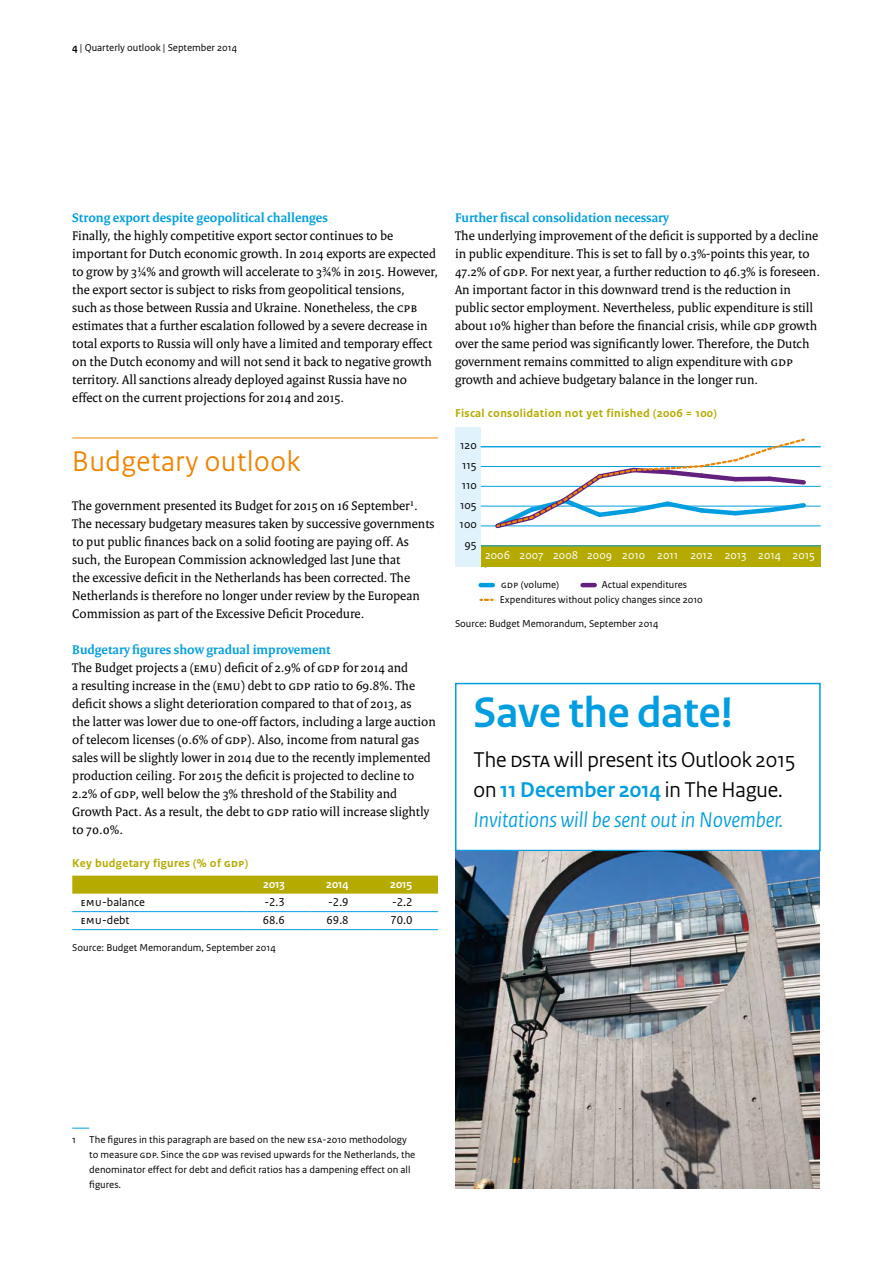
<style>
.page{position:relative;width:893px;height:1263px;background:#fff}
.page>*{position:absolute;margin:0;border:0;box-sizing:border-box;transform-origin:0 0}
.t1{font:700 45px "Rijksoverheid Sans Heading";color:#009ee0}
.t2{font:30px "Rijksoverheid Sans Heading";letter-spacing:.025em;color:#ef8400}
.t3{font:22.5px/30px "Rijksoverheid Sans Heading";color:#000}
.t4{font:13.5px/18px "Rijksoverheid Serif";color:#000}
.t5{font:700 13.5px "Rijksoverheid Serif";color:#009ee0}
.t6{font:700 12px "Rijksoverheid Sans Text";letter-spacing:.025em;color:#b5aa00}
.t7{font:12px "Rijksoverheid Sans Text";color:#000}
.t8{font:12px "Rijksoverheid Sans Text";color:#fff}
.t9{font:700 12px "Rijksoverheid Sans Heading";color:#fff}
.t10{font:10.5px/15px "Rijksoverheid Sans Text";color:#000}
.s1{font-weight:700}
.s2{font-weight:700;color:#009ee0}
.s3{font-style:italic;color:#009ee0}
</style>
<div class="page">
<hr style="left:72px;top:438px;width:366px;height:1px;background:#ef8400">
<div style="left:72px;top:876px;width:366px;height:18px;background:#b5aa00"></div>
<hr style="left:72px;top:911px;width:175px;height:1px;background:#009ee0">
<hr style="left:247px;top:911px;width:63px;height:1px;background:#009ee0">
<hr style="left:310px;top:911px;width:64px;height:1px;background:#009ee0">
<hr style="left:374px;top:911px;width:64px;height:1px;background:#009ee0">
<hr style="left:72px;top:929px;width:175px;height:1px;background:#009ee0">
<hr style="left:247px;top:929px;width:63px;height:1px;background:#009ee0">
<hr style="left:310px;top:929px;width:64px;height:1px;background:#009ee0">
<hr style="left:374px;top:929px;width:64px;height:1px;background:#009ee0">
<svg style="left:72px;top:1128px;width:17px;height:1px"></svg>
<div style="left:480px;top:546px;width:341px;height:21px;background:#b5aa00"></div>
<div style="left:455px;top:427px;width:25px;height:140px;background:#e0f2fb"></div>
<hr style="left:481px;top:466px;width:340px;height:1px;background:#009ee0">
<hr style="left:481px;top:546px;width:340px;height:1px;background:#009ee0">
<hr style="left:481px;top:526px;width:340px;height:1px;background:#009ee0">
<hr style="left:481px;top:506px;width:340px;height:1px;background:#009ee0">
<hr style="left:481px;top:486px;width:340px;height:1px;background:#009ee0">
<hr style="left:481px;top:446px;width:340px;height:1px;background:#009ee0">
<hr style="left:583px;top:583px;width:12px;height:4px;background:#64207e">
<hr style="left:481px;top:583px;width:12px;height:4px;background:#009ee0">
<svg style="left:480px;top:599px;width:13px;height:2px"></svg>
<svg style="left:492px;top:438px;width:317px;height:91px"></svg>
<div style="left:455px;top:683px;width:366px;height:168px;border:2px solid #009ee0"></div>
<img style="left:456px;top:851px;width:364px;height:337px">
<p class="t10" style="left:72px;top:40px;width:166px"><span class="s1">4</span> | Quarterly outlook | September 2014</p>
<p class="t5" style="left:72px;top:209px;width:257px">Strong export despite geopolitical challenges</p>
<p class="t4" style="left:72px;top:226px;width:367px">Finally, the highly competitive export sector continues to be important for Dutch economic growth. In 2014 exports are expected to grow by 3¼% and growth will accelerate to 3¾% in 2015. However, the export sector is subject to risks from geopolitical tensions,<br>such as those between Russia and Ukraine. Nonetheless, the CPB estimates that a further escalation followed by a severe decrease in total exports to Russia will only have a limited and temporary effect on the Dutch economy and will not send it back to negative growth territory. All sanctions already deployed against Russia have no effect on the current projections for 2014 and 2015.</p>
<h2 class="t2" style="left:72px;top:443px;width:229px">Budgetary outlook</h2>
<p class="t4" style="left:72px;top:496px;width:364px">The government presented its Budget for 2015 on 16 September1.<br>The necessary budgetary measures taken by successive governments to put public finances back on a solid footing are paying off. As such, the European Commission acknowledged last June that<br>the excessive deficit in the Netherlands has been corrected. The Netherlands is therefore no longer under review by the European Commission as part of the Excessive Deficit Procedure.</p>
<p class="t5" style="left:72px;top:641px;width:260px">Budgetary figures show gradual improvement</p>
<p class="t4" style="left:72px;top:658px;width:365px">The Budget projects a (EMU) deficit of 2.9% of GDP for 2014 and<br>a resulting increase in the (EMU) debt to GDP ratio to 69.8%. The deficit shows a slight deterioration compared to that of 2013, as<br>the latter was lower due to one-off factors, including a large auction of telecom licenses (0.6% of GDP). Also, income from natural gas sales will be slightly lower in 2014 due to the recently implemented production ceiling. For 2015 the deficit is projected to decline to 2.2% of GDP, well below the 3% threshold of the Stability and Growth Pact. As a result, the debt to GDP ratio will increase slightly to 70.0%.</p>
<p class="t6" style="left:72px;top:856px;width:177px">Key budgetary figures (% of GDP)</p>
<p class="t9" style="left:263px;top:877px;width:23px">2013</p>
<p class="t9" style="left:326px;top:877px;width:24px">2014</p>
<p class="t9" style="left:390px;top:877px;width:24px">2015</p>
<p class="t7" style="left:81px;top:895px;width:66px">EM U-balance</p>
<p class="t7" style="left:264px;top:895px;width:22px">-2.3</p>
<p class="t7" style="left:328px;top:895px;width:22px">-2.9</p>
<p class="t7" style="left:392px;top:895px;width:22px">-2.2</p>
<p class="t7" style="left:81px;top:913px;width:50px">EM U-debt</p>
<p class="t7" style="left:263px;top:913px;width:24px">68.6</p>
<p class="t7" style="left:327px;top:913px;width:24px">69.8</p>
<p class="t7" style="left:390px;top:913px;width:24px">70.0</p>
<p class="t10" style="left:72px;top:940px;width:205px">Source: Budget Memorandum, September 2014</p>
<p class="t5" style="left:455px;top:209px;width:215px">Further fiscal consolidation necessary</p>
<p class="t4" style="left:455px;top:226px;width:367px">The underlying improvement of the deficit is supported by a decline in public expenditure. This is set to fall by 0.3%-points this year, to 47.2% of GDP. For next year, a further reduction to 46.3% is foreseen.<br>An important factor in this downward trend is the reduction in public sector employment. Nevertheless, public expenditure is still about 10% higher than before the financial crisis, while GDP growth over the same period was significantly lower. Therefore, the Dutch government remains committed to align expenditure with GDP growth and achieve budgetary balance in the longer run.</p>
<p class="t6" style="left:455px;top:406px;width:263px">Fiscal consolidation not yet finished (2006 = 100)</p>
<p class="t7" style="left:460px;top:438px;width:18px">120</p>
<p class="t7" style="left:462px;top:458px;width:16px">115</p>
<p class="t7" style="left:462px;top:478px;width:17px">110</p>
<p class="t7" style="left:460px;top:498px;width:18px">105</p>
<p class="t7" style="left:460px;top:517px;width:19px">100</p>
<p class="t7" style="left:465px;top:537px;width:14px">95</p>
<p class="t8" style="left:485px;top:548px;width:331px">2006 2007 2008 2009 2010 2011 2012 2013 2014 2015</p>
<p class="t10" style="left:500px;top:577px;width:204px;text-indent:102px">Actual expenditures<br>Expenditures without policy changes since 2010</p>
<p class="t10" style="left:501px;top:577px;width:59px">GDP (volume)</p>
<p class="t10" style="left:455px;top:616px;width:205px">Source: Budget Memorandum, September 2014</p>
<h1 class="t1" style="left:473px;top:687px;width:261px">Save the date!</h1>
<h3 class="t3" style="left:473px;top:745px;width:323px">The DSTA will present its Outlook 2015 on <span class="s2">11 December 2014</span> in The Hague.<br><span class="s3">Invitations will be sent out in November.</span></h3>
<p class="t10" style="left:72px;top:1132px;width:5px">1</p>
<p class="t10" style="left:89px;top:1132px;width:327px">The figures in this paragraph are based on the new ESA-2010 methodology to measure GDP. Since the GDP was revised upwards for the Netherlands, the denominator effect for debt and deficit ratios has a dampening effect on all figures.</p>
</div>
